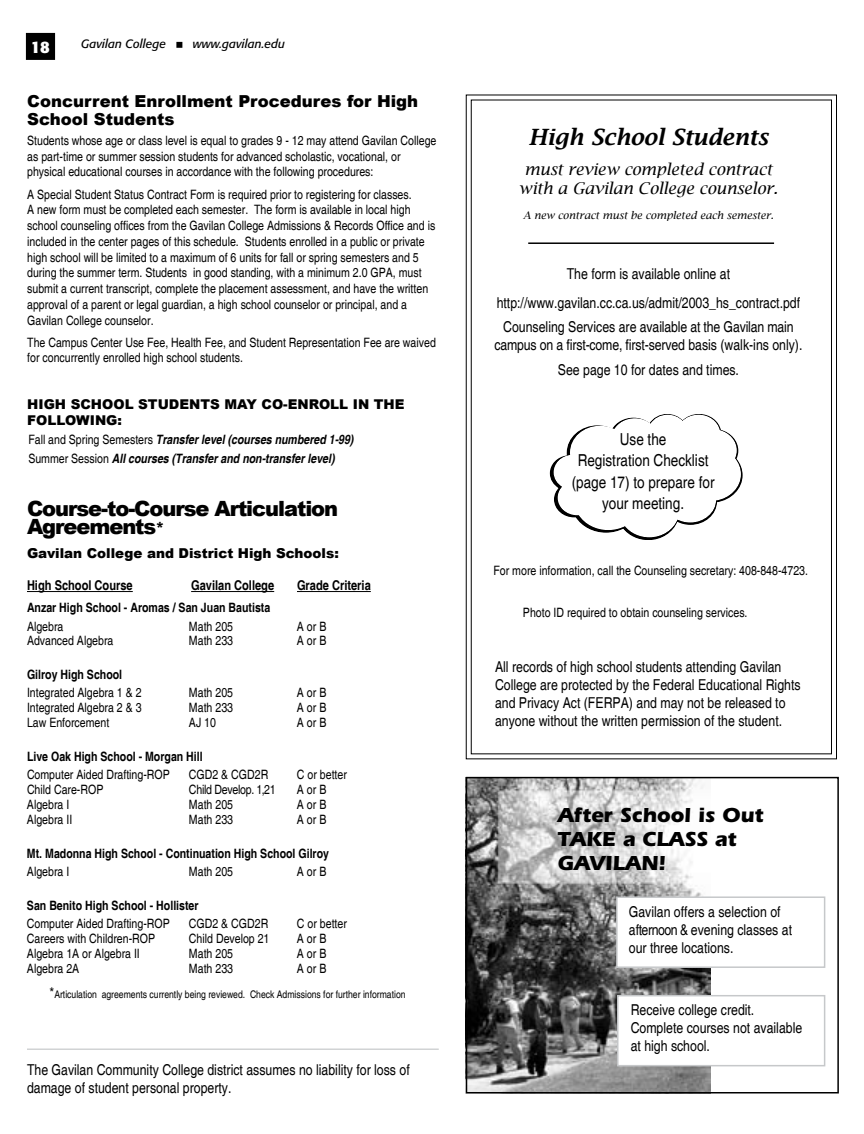
<style>
.page{position:relative;width:864px;height:1134px;background:#fff}
.page>*{position:absolute;margin:0;border:0;box-sizing:border-box;transform-origin:0 0}
.t1{font:italic 600 22.5px "Lucida Bright";color:#000}
.t2{font:900 21px/18px "Arial";letter-spacing:-.05em;color:#000}
.t3{font:700 21px/24px "Itc Eras";color:#000}
.t4{font:condensed 16.5px/21.5px "Helvetica";color:#000;text-align:center}
.t5{font:900 16.5px/18px "Arial";color:#000}
.t6{font:700 16.5px "Formata";color:#fff}
.t7{font:italic 16.2px/19.5px "Lucida Bright";color:#000;text-align:center}
.t8{font:condensed 15px/18px "Helvetica";color:#000}
.t9{font:900 13.65px "Arial";color:#000}
.t10{font:900 13.5px/15.8px "Arial";color:#000}
.t11{font:700 condensed 13.5px "Helvetica";color:#000}
.t12{font:condensed 12.9px/15.8px "Helvetica";color:#000}
.t13{font:700 condensed 12.9px "Helvetica";color:#000}
.t14{font:italic 700 condensed 12.9px/18.9px "Helvetica";color:#000}
.t15{font:condensed 12.9px "Helvetica";letter-spacing:-.02em;color:#000}
.t16{font:italic 12px "Formata";color:#000}
.t17{font:condensed 10.5px "Helvetica";color:#000}
.t18{font:italic 10.5px "Lucida Bright";color:#000}
.s1{font-weight:400;font-style:normal}
.s2{font-size:16.5px}
.s3{font-size:15px}
</style>
<div class="page">
<div style="left:27px;top:34px;width:27px;height:24px;background:#000"></div>
<div style="left:26px;top:33px;width:29px;height:27px;border:3px solid #000"></div>
<svg style="left:176px;top:42px;width:6px;height:6px"></svg>
<hr style="left:27px;top:591px;width:106px;height:1px;background:#000">
<hr style="left:191px;top:591px;width:83px;height:1px;background:#000">
<hr style="left:297px;top:591px;width:74px;height:1px;background:#000">
<svg style="left:465px;top:94px;width:372px;height:666px"></svg>
<hr style="left:528px;top:242px;width:246px;height:2px;background:#000">
<svg style="left:550px;top:414px;width:192px;height:126px"></svg>
<img style="left:469px;top:780px;width:242px;height:311px">
<div style="left:466px;top:777px;width:373px;height:317px;border:2px solid #000"></div>
<div style="left:617px;top:897px;width:208px;height:70px;background:#fff"></div>
<div style="left:616px;top:896px;width:209px;height:72px;border:2px solid #c6c8ca"></div>
<div style="left:618px;top:996px;width:207px;height:70px;background:#fff"></div>
<div style="left:617px;top:995px;width:208px;height:71px;border:2px solid #c6c8ca"></div>
<hr style="left:27px;top:1048px;width:412px;height:2px;background:#d1d3d4">
<p class="t6" style="left:31px;top:37px;width:10px">18</p>
<p class="t16" style="left:81px;top:36px;width:86px">Gavilan College</p>
<p class="t16" style="left:193px;top:36px;width:94px">www.gavilan.edu</p>
<p class="t5" style="left:27px;top:91px;width:393px">Concurrent Enrollment Procedures for High<br>School Students</p>
<p class="t12" style="left:27px;top:133px;width:411px">Students whose age or class level is equal to grades 9 - 12 may attend Gavilan College as part-time or summer session students for advanced scholastic, vocational, or physical educational courses in accordance with the following procedures:</p>
<p class="t12" style="left:27px;top:186px;width:410px">A Special Student Status Contract Form is required prior to registering for classes.<br>A new form must be completed each semester. The form is available in local high school counseling offices from the Gavilan College Admissions &amp; Records Office and is included in the center pages of this schedule. Students enrolled in a public or private high school will be limited to a maximum of 6 units for fall or spring semesters and 5 during the summer term. Students in good standing, with a minimum 2.0 GPA, must submit a current transcript, complete the placement assessment, and have the written approval of a parent or legal guardian, a high school counselor or principal, and a Gavilan College counselor.</p>
<p class="t12" style="left:27px;top:334px;width:410px">The Campus Center Use Fee, Health Fee, and Student Representation Fee are waived for concurrently enrolled high school students.</p>
<p class="t10" style="left:27px;top:396px;width:379px">HIGH SCHOOL STUDENTS MAY CO-ENROLL IN THE<br>FOLLOWING:</p>
<p class="t14" style="left:28px;top:430px;width:327px"><span class="s1">Fall and Spring Semesters</span> Transfer level (courses numbered 1-99)<br><span class="s1">Summer Session</span> All courses (Transfer and non-transfer level)</p>
<h2 class="t2" style="left:27px;top:499px;width:313px">Course-to-Course Articulation<br>Agreements<span class="s2">*</span></h2>
<p class="t9" style="left:27px;top:543px;width:313px">Gavilan College and District High Schools:</p>
<p class="t11" style="left:27px;top:577px;width:107px">High School Course</p>
<p class="t11" style="left:191px;top:577px;width:85px">Gavilan College</p>
<p class="t11" style="left:297px;top:577px;width:75px">Grade Criteria</p>
<p class="t13" style="left:27px;top:600px;width:245px">Anzar High School - Aromas / San Juan Bautista</p>
<p class="t12" style="left:27px;top:618px;width:38px">Algebra</p>
<p class="t12" style="left:189px;top:618px;width:46px">Math 205</p>
<p class="t12" style="left:297px;top:618px;width:31px">A or B</p>
<p class="t12" style="left:27px;top:633px;width:88px">Advanced Algebra</p>
<p class="t12" style="left:189px;top:633px;width:46px">Math 233</p>
<p class="t12" style="left:297px;top:633px;width:31px">A or B</p>
<p class="t13" style="left:27px;top:667px;width:97px">Gilroy High School</p>
<p class="t12" style="left:27px;top:685px;width:116px">Integrated Algebra 1 &amp; 2</p>
<p class="t12" style="left:189px;top:685px;width:46px">Math 205</p>
<p class="t12" style="left:297px;top:685px;width:31px">A or B</p>
<p class="t12" style="left:27px;top:700px;width:116px">Integrated Algebra 2 &amp; 3</p>
<p class="t12" style="left:189px;top:700px;width:46px">Math 233</p>
<p class="t12" style="left:297px;top:700px;width:31px">A or B</p>
<p class="t12" style="left:27px;top:715px;width:84px">Law Enforcement</p>
<p class="t12" style="left:189px;top:715px;width:29px">AJ 10</p>
<p class="t12" style="left:297px;top:715px;width:31px">A or B</p>
<p class="t13" style="left:27px;top:749px;width:177px">Live Oak High School - Morgan Hill</p>
<p class="t12" style="left:27px;top:767px;width:144px">Computer Aided Drafting-ROP</p>
<p class="t12" style="left:189px;top:767px;width:81px">CGD2 &amp; CGD2R</p>
<p class="t12" style="left:297px;top:767px;width:51px">C or better</p>
<p class="t12" style="left:27px;top:782px;width:78px">Child Care-ROP</p>
<p class="t15" style="left:189px;top:782px;width:88px">Child Develop. 1,21</p>
<p class="t12" style="left:297px;top:782px;width:31px">A or B</p>
<p class="t12" style="left:27px;top:797px;width:44px">Algebra I</p>
<p class="t12" style="left:189px;top:797px;width:46px">Math 205</p>
<p class="t12" style="left:297px;top:797px;width:31px">A or B</p>
<p class="t12" style="left:27px;top:812px;width:47px">Algebra II</p>
<p class="t12" style="left:189px;top:812px;width:46px">Math 233</p>
<p class="t12" style="left:297px;top:812px;width:31px">A or B</p>
<p class="t13" style="left:27px;top:846px;width:304px">Mt. Madonna High School - Continuation High School Gilroy</p>
<p class="t12" style="left:27px;top:864px;width:44px">Algebra I</p>
<p class="t12" style="left:189px;top:864px;width:46px">Math 205</p>
<p class="t12" style="left:297px;top:864px;width:31px">A or B</p>
<p class="t13" style="left:27px;top:898px;width:173px">San Benito High School - Hollister</p>
<p class="t12" style="left:27px;top:916px;width:144px">Computer Aided Drafting-ROP</p>
<p class="t12" style="left:189px;top:916px;width:81px">CGD2 &amp; CGD2R</p>
<p class="t12" style="left:297px;top:916px;width:51px">C or better</p>
<p class="t12" style="left:27px;top:931px;width:130px">Careers with Children-ROP</p>
<p class="t12" style="left:189px;top:931px;width:82px">Child Develop 21</p>
<p class="t12" style="left:297px;top:931px;width:31px">A or B</p>
<p class="t12" style="left:27px;top:946px;width:114px">Algebra 1A or Algebra II</p>
<p class="t12" style="left:189px;top:946px;width:46px">Math 205</p>
<p class="t12" style="left:297px;top:946px;width:31px">A or B</p>
<p class="t12" style="left:27px;top:961px;width:54px">Algebra 2A</p>
<p class="t12" style="left:189px;top:961px;width:46px">Math 233</p>
<p class="t12" style="left:297px;top:961px;width:31px">A or B</p>
<p class="t17" style="left:50px;top:988px;width:358px"><span class="s3">*</span>Articulation agreements currently being reviewed. Check Admissions for further information</p>
<p class="t8" style="left:27px;top:1061px;width:384px">The Gavilan Community College district assumes no liability for loss of damage of student personal property.</p>
<h1 class="t1" style="left:529px;top:124px;width:241px">High School Students</h1>
<p class="t7" style="left:519px;top:159px;width:260px">must review completed contract with a Gavilan College counselor.</p>
<p class="t18" style="left:523px;top:210px;width:252px">A new contract must be completed each semester.</p>
<p class="t8" style="left:497px;top:260px;width:305px;line-height:28.5px;text-align:center">The form is available online at http://www.gavilan.cc.ca.us/admit/2003_hs_contract.pdf</p>
<p class="t8" style="left:494px;top:318px;width:310px;text-align:center">Counseling Services are available at the Gavilan main campus on a first-come, first-served basis (walk-ins only).</p>
<p class="t8" style="left:558px;top:361px;width:183px">See page 10 for dates and times.</p>
<p class="t4" style="left:572px;top:428px;width:144px">Use the<br>Registration Checklist (page 17) to prepare for your meeting.</p>
<p class="t12" style="left:494px;top:563px;width:316px">For more information, call the Counseling secretary: 408-848-4723.</p>
<p class="t12" style="left:523px;top:605px;width:226px">Photo ID required to obtain counseling services.</p>
<p class="t8" style="left:495px;top:658px;width:307px">All records of high school students attending Gavilan College are protected by the Federal Educational Rights and Privacy Act (FERPA) and may not be released to anyone without the written permission of the student.</p>
<h2 class="t3" style="left:557px;top:803px;width:208px">After School is Out<br>TAKE a CLASS at<br>GAVILAN!</h2>
<p class="t8" style="left:629px;top:903px;width:165px">Gavilan offers a selection of afternoon &amp; evening classes at our three locations.</p>
<p class="t8" style="left:631px;top:1001px;width:173px">Receive college credit.<br>Complete courses not available at high school.</p>
</div>
